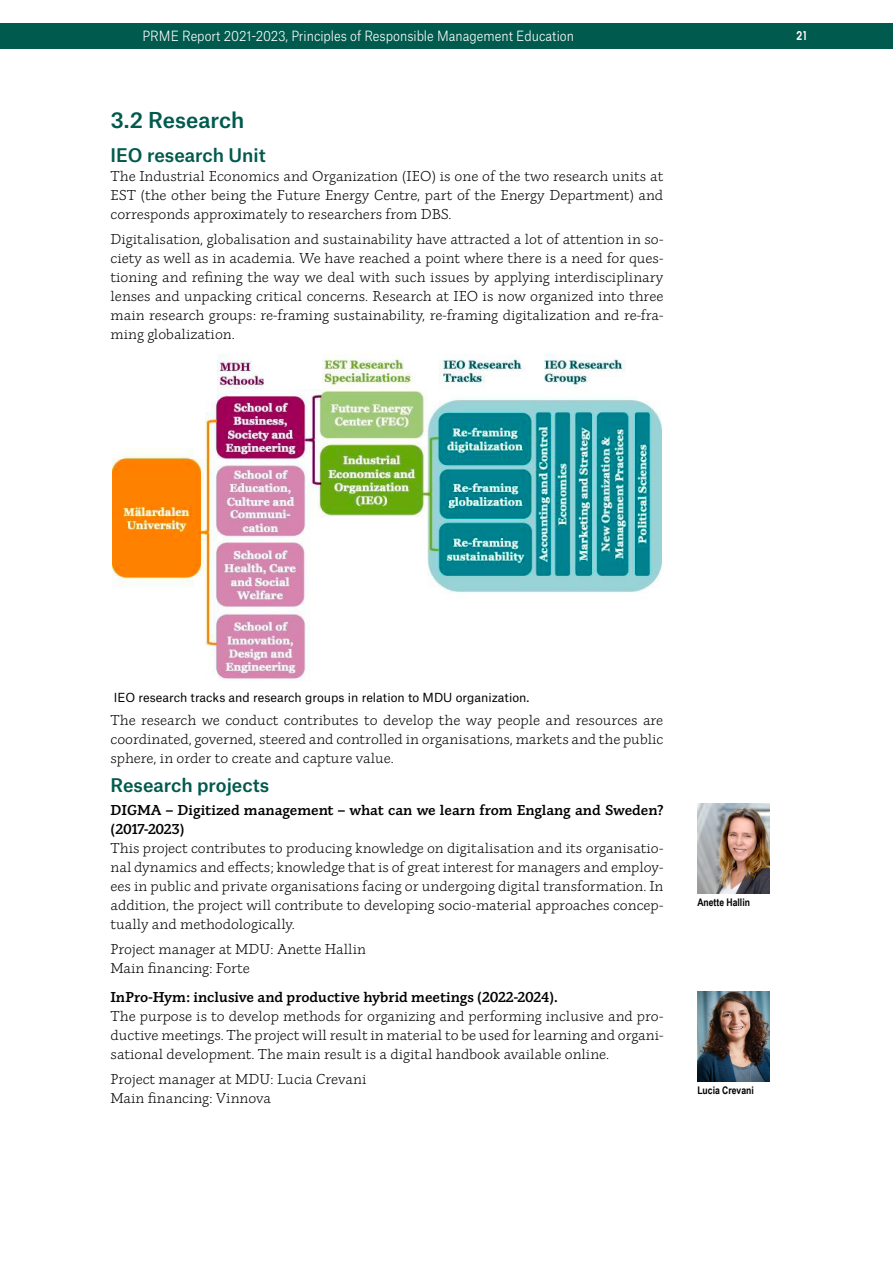
<style>
.page{position:relative;width:893px;height:1263px;background:#fff}
.page>*{position:absolute;margin:0;border:0;box-sizing:border-box;transform-origin:0 0}
.t1{font:500 21px "Atlas Grotesk";color:#005a4d}
.t2{font:500 18px "Atlas Grotesk";color:#005a4d}
.t3{font:300 13.5px/18.9px "Ducta MDH";color:#000;text-align:justify}
.t4{font:600 13.5px/18.9px "Ducta MDH";color:#000}
.t5{font:300 13.5px "Atlas Grotesk";color:#fff;scale:.9 1}
.t6{font:12px "Atlas Grotesk";color:#000}
.t7{font:600 12px "ITC Avant Garde Pro";color:#fff;scale:.85 1}
.t8{font:700 10.5px "Arial Narrow";color:#000}
</style>
<div class="page">
<img style="left:113px;top:354px;width:548px;height:326px">
<img style="left:697px;top:804px;width:73px;height:89px">
<img style="left:697px;top:992px;width:73px;height:89px">
<div style="left:0;top:23px;width:893px;height:26px;background:#005a4d"></div>
<p class="t5" style="left:142px;top:25px;width:481px">PRME Report 2021-2023, Principles of Responsible Management Education</p>
<p class="t7" style="left:796px;top:27px;width:15px">21</p>
<h1 class="t1" style="left:111px;top:102px;width:135px">3.2 Research</h1>
<h2 class="t2" style="left:111px;top:140px;width:157px">IEO research Unit</h2>
<p class="t3" style="left:111px;top:167px;width:554px">The Industrial Economics and Organization (IEO) is one of the two research units at EST (the other being the Future Energy Centre, part of the Energy Department) and corresponds approximately to researchers from DBS.</p>
<p class="t3" style="left:111px;top:230px;width:554px">Digitalisation, globalisation and sustainability have attracted a lot of attention in so&shy;ciety as well as in academia. We have reached a point where there is a need for ques&shy;tioning and refining the way we deal with such issues by applying interdisciplinary lenses and unpacking critical concerns. Research at IEO is now organized into three main research groups: re-framing sustainability, re-framing digitalization and re-fra&shy;ming globalization.</p>
<p class="t6" style="left:114px;top:687px;width:417px">IEO research tracks and research groups in relation to MDU organization.</p>
<p class="t3" style="left:111px;top:711px;width:554px">The research we conduct contributes to develop the way people and resources are coordinated, governed, steered and controlled in organisations, markets and the public sphere, in order to create and capture value.</p>
<h2 class="t2" style="left:111px;top:770px;width:160px">Research projects</h2>
<p class="t4" style="left:111px;top:801px;width:554px">DIGMA – Digitized management – what can we learn from Englang and Sweden? (2017-2023)</p>
<p class="t3" style="left:111px;top:839px;width:554px">This project contributes to producing knowledge on digitalisation and its organisatio&shy;nal dynamics and effects; knowledge that is of great interest for managers and employ&shy;ees in public and private organisations facing or undergoing digital transformation. In addition, the project will contribute to developing socio-material approaches concep&shy;tually and methodologically.</p>
<p class="t3" style="left:111px;top:940px;width:257px">Project manager at MDU: Anette Hallin<br>Main financing: Forte</p>
<p class="t4" style="left:111px;top:988px;width:449px">InPro-Hym: inclusive and productive hybrid meetings (2022-2024).</p>
<p class="t3" style="left:111px;top:1007px;width:554px">The purpose is to develop methods for organizing and performing inclusive and pro&shy;ductive meetings. The project will result in material to be used for learning and organi&shy;sational development. The main result is a digital handbook available online.</p>
<p class="t3" style="left:111px;top:1070px;width:257px">Project manager at MDU: Lucia Crevani<br>Main financing: Vinnova</p>
<p class="t8" style="left:697px;top:894px;width:54px">Anette Hallin</p>
<p class="t8" style="left:697px;top:1082px;width:58px">Lucia Crevani</p>
</div>
